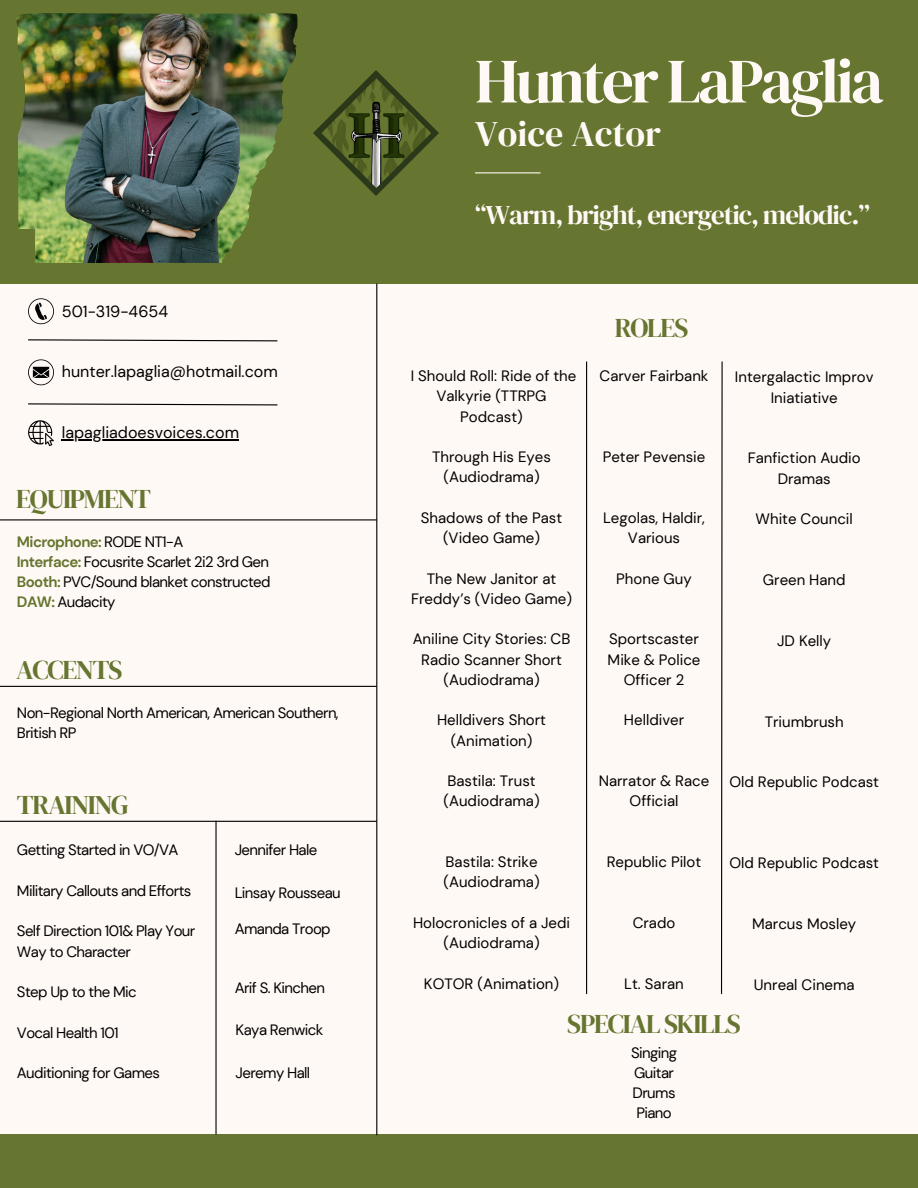
<style>
.page{position:relative;width:918px;height:1188px;background:#fff9f6}
.page>*{position:absolute;margin:0;border:0;box-sizing:border-box;transform-origin:0 0}
.t1{font:63px "DM Serif Display";letter-spacing:-.045em;color:#fff9f6}
.t2{font:36px "DM Serif Display";color:#fff9f6}
.t3{font:27px "DM Serif Display";letter-spacing:-.04em;color:#fff9f6}
.t4{font:26.85px "DM Serif Display";letter-spacing:-.045em;color:#66752f}
.t5{font:16.05px "DM Sans";color:#000}
.t6{font:15px/20.2px "DM Sans";color:#000;text-align:center}
.t7{font:15px/20.2px "DM Sans";letter-spacing:-.04em;color:#000}
.t8{font:700 15px "DM Sans";letter-spacing:-.04em;color:#66752f}
.s1{font-weight:400;color:#000}
.s2{font-weight:700;color:#66752f}
</style>
<div class="page">
<div style="left:0;top:0;width:918px;height:283px;background:#66752f"></div>
<hr style="left:586px;top:362px;width:1px;height:632px;background:#000">
<hr style="left:475px;top:172px;width:66px;height:1px;background:#fff9f6">
<img style="left:314px;top:71px;width:125px;height:124px">
<svg style="left:28px;top:339px;width:250px;height:3px"></svg>
<svg style="left:28px;top:403px;width:250px;height:3px"></svg>
<svg style="left:28px;top:298px;width:26px;height:26px"></svg>
<svg style="left:28px;top:359px;width:26px;height:26px"></svg>
<svg style="left:28px;top:420px;width:26px;height:26px"></svg>
<hr style="left:0;top:519px;width:377px;height:1px;background:#000">
<svg style="left:721px;top:361px;width:2px;height:634px"></svg>
<div style="left:0;top:1134px;width:918px;height:54px;background:#66752f"></div>
<hr style="left:215px;top:821px;width:2px;height:313px;background:#000">
<hr style="left:0;top:821px;width:377px;height:1px;background:#000">
<hr style="left:0;top:686px;width:377px;height:1px;background:#000">
<hr style="left:376px;top:283px;width:1px;height:852px;background:#000">
<img style="left:25px;top:13px;width:272px;height:250px">
<div style="left:5px;top:230px;width:30px;height:48px;background:#66752f"></div>
<svg style="left:16px;top:14px;width:9px;height:215px"></svg>
<hr style="left:62px;top:439px;width:177px;height:1px;background:#000">
<p class="t5" style="left:62px;top:301px;width:108px">501-319-4654</p>
<p class="t5" style="left:62px;top:361px;width:218px">hunter.lapaglia@hotmail.com</p>
<p class="t5" style="left:62px;top:422px;width:179px">lapagliadoesvoices.com</p>
<p class="t4" style="left:16px;top:480px;width:136px">EQUIPMENT</p>
<p class="t8" style="left:17px;top:532px;width:168px">Microphone: <span class="s1">RODE NT1-A</span></p>
<h1 class="t7" style="left:17px;top:552px;width:254px"><span class="s2">Interface:</span> Focusrite Scarlet 2i2 3rd Gen</h1>
<h2 class="t7" style="left:17px;top:572px;width:255px"><span class="s2">Booth:</span> PVC/Sound blanket constructed</h2>
<h4 class="t7" style="left:17px;top:592px;width:100px"><span class="s2">DAW:</span> Audacity</h4>
<p class="t4" style="left:16px;top:651px;width:108px">ACCENTS</p>
<p class="t7" style="left:17px;top:703px;width:323px">Non-Regional North American, American Southern,<br>British RP</p>
<p class="t4" style="left:17px;top:786px;width:113px">TRAINING</p>
<p class="t7" style="left:17px;top:840px;width:163px">Getting Started in VO/VA</p>
<p class="t7" style="left:17px;top:881px;width:176px">Military Callouts and Efforts</p>
<p class="t7" style="left:17px;top:921px;width:180px">Self Direction 101&amp; Play Your<br>Way to Character</p>
<p class="t7" style="left:17px;top:982px;width:121px">Step Up to the Mic</p>
<p class="t7" style="left:17px;top:1022px;width:103px">Vocal Health 101</p>
<p class="t7" style="left:17px;top:1063px;width:144px">Auditioning for Games</p>
<p class="t7" style="left:235px;top:840px;width:84px">Jennifer Hale</p>
<p class="t7" style="left:235px;top:883px;width:108px">Linsay Rousseau</p>
<p class="t7" style="left:235px;top:919px;width:97px">Amanda Troop</p>
<p class="t7" style="left:235px;top:978px;width:92px">Arif S. Kinchen</p>
<p class="t7" style="left:236px;top:1020px;width:89px">Kaya Renwick</p>
<p class="t7" style="left:236px;top:1063px;width:76px">Jeremy Hall</p>
<p class="t1" style="left:475px;top:37px;width:410px">Hunter LaPaglia</p>
<p class="t2" style="left:475px;top:108px;width:188px">Voice Actor</p>
<p class="t3" style="left:475px;top:196px;width:396px">“Warm, bright, energetic, melodic.”</p>
<p class="t6" style="left:411px;top:366px;width:167px">I Should Roll: Ride of the<br>Valkyrie (TTRPG<br>Podcast)</p>
<h3 class="t6" style="left:432px;top:447px;width:120px">Through His Eyes (Audiodrama)</h3>
<p class="t6" style="left:421px;top:508px;width:143px">Shadows of the Past (Video Game)</p>
<p class="t6" style="left:411px;top:568px;width:162px">The New Janitor at<br>Freddy’s (Video Game)</p>
<p class="t6" style="left:413px;top:629px;width:159px">Aniline City Stories: CB<br>Radio Scanner Short (Audiodrama)</p>
<p class="t6" style="left:437px;top:710px;width:110px">Helldivers Short (Animation)</p>
<p class="t6" style="left:444px;top:771px;width:98px;text-align:left">Bastila: Trust (Audiodrama)</p>
<p class="t6" style="left:444px;top:852px;width:98px;text-align:left">Bastila: Strike (Audiodrama)</p>
<p class="t6" style="left:413px;top:913px;width:159px">Holocronicles of a Jedi (Audiodrama)</p>
<p class="t6" style="left:424px;top:973px;width:137px">KOTOR (Animation)</p>
<p class="t4" style="left:615px;top:309px;width:75px">ROLES</p>
<p class="t6" style="left:600px;top:366px;width:110px">Carver Fairbank</p>
<h3 class="t6" style="left:735px;top:367px;width:140px">Intergalactic Improv<br>Iniatiative</h3>
<p class="t6" style="left:603px;top:447px;width:104px">Peter Pevensie</p>
<p class="t6" style="left:603px;top:508px;width:103px">Legolas, Haldir,<br>Various</p>
<p class="t6" style="left:616px;top:568px;width:77px">Phone Guy</p>
<p class="t6" style="left:748px;top:448px;width:115px">Fanfiction Audio<br>Dramas</p>
<h3 class="t6" style="left:756px;top:509px;width:99px">White Council</h3>
<p class="t6" style="left:763px;top:570px;width:84px">Green Hand</p>
<p class="t6" style="left:608px;top:629px;width:94px">Sportscaster<br>Mike &amp; Police<br>Officer 2</p>
<h3 class="t6" style="left:624px;top:710px;width:62px">Helldiver</h3>
<p class="t6" style="left:777px;top:630px;width:56px">JD Kelly</p>
<p class="t6" style="left:765px;top:711px;width:80px">Triumbrush</p>
<p class="t6" style="left:599px;top:771px;width:112px">Narrator &amp; Race<br>Official</p>
<p class="t6" style="left:729px;top:772px;width:151px">Old Republic Podcast</p>
<p class="t6" style="left:607px;top:852px;width:96px">Republic Pilot</p>
<p class="t6" style="left:729px;top:853px;width:151px">Old Republic Podcast</p>
<p class="t6" style="left:633px;top:913px;width:44px">Crado</p>
<p class="t6" style="left:752px;top:914px;width:106px">Marcus Mosley</p>
<p class="t6" style="left:624px;top:973px;width:61px">Lt. Saran</p>
<p class="t6" style="left:754px;top:975px;width:102px">Unreal Cinema</p>
<h3 class="t4" style="left:567px;top:1005px;width:175px">SPECIAL SKILLS</h3>
<p class="t7" style="left:631px;top:1042px;width:47px">Singing</p>
<p class="t6" style="left:634px;top:1063px;width:41px">Guitar</p>
<p class="t6" style="left:633px;top:1083px;width:44px">Drums</p>
<p class="t6" style="left:636px;top:1103px;width:37px">Piano</p>
</div>
